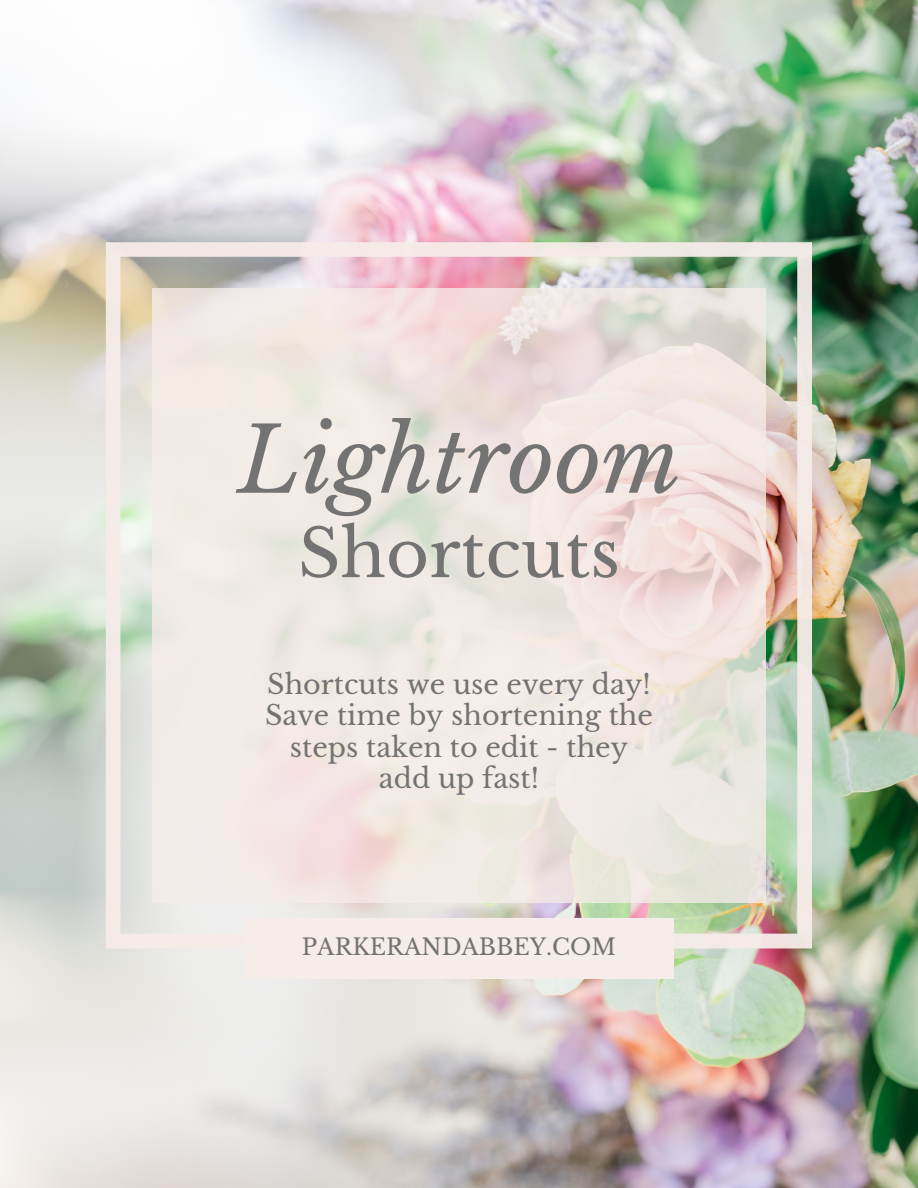
<style>
.page{position:relative;width:918px;height:1188px;background:#fff}
.page>*{position:absolute;margin:0;border:0;box-sizing:border-box;transform-origin:0 0}
.t1{font:italic 90px "Libre Baskerville";color:#737373}
.t2{font:66px "Libre Baskerville";color:#737373}
.t3{font:27px/31.5px "Libre Baskerville";color:#737373;text-align:center}
.t4{font:22.5px "Libre Baskerville";color:#737373}
</style>
<div class="page">
<img style="left:0;top:0;width:918px;height:1188px">
<img style="left:106px;top:242px;width:706px;height:707px">
<svg style="left:152px;top:288px;width:614px;height:615px;background:#efe6e1"></svg>
<div style="left:244px;top:918px;width:430px;height:61px;background:#f6ece9"></div>
<p class="t1" style="left:238px;top:405px;width:444px">Lightroom</p>
<p class="t2" style="left:298px;top:513px;width:324px">Shortcuts</p>
<p class="t3" style="left:265px;top:668px;width:389px">Shortcuts we use every day!<br>Save time by shortening the steps taken to edit - they add up fast!</p>
<p class="t4" style="left:302px;top:933px;width:316px">PARKERANDABBEY.COM</p>
</div>
